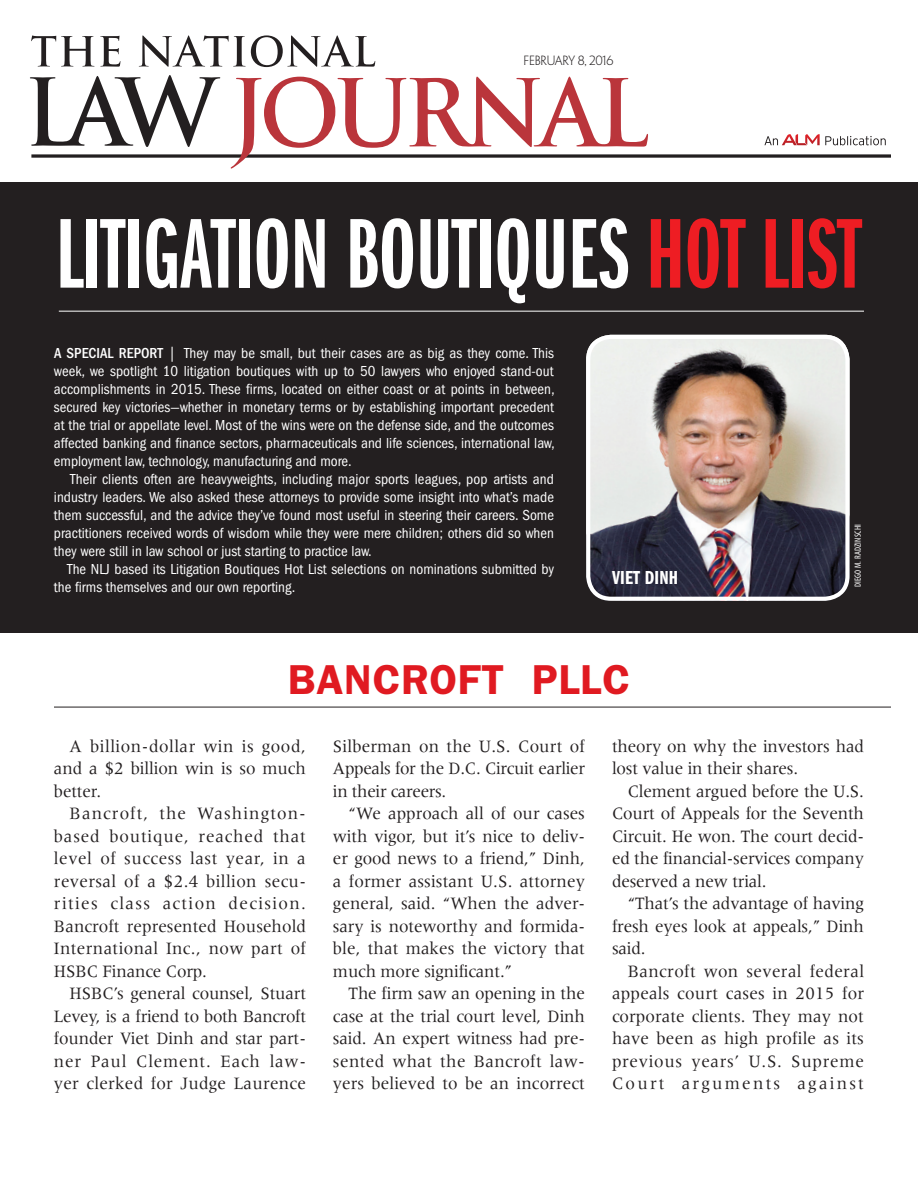
<style>
.page{position:relative;width:918px;height:1188px;background:#fff}
.page>*{position:absolute;margin:0;border:0;box-sizing:border-box;transform-origin:0 0}
.t1{font:102.75px "ITC Franklin Gothic Std Dm X Cp";color:#fff}
.t2{font:600 42px "ITC Franklin Gothic Std";letter-spacing:.02em;color:#e01a21}
.t3{font:19.5px "ITC Franklin Gothic Std Dm Cp";letter-spacing:.01em;color:#fff}
.t4{font:18px/22.5px "Meridien LT Std";letter-spacing:-.005em;color:#231f20;text-align:justify;scale:.95 1}
.t5{font:condensed 15px/18px "ITC Franklin Gothic Std";color:#fff;text-align:justify}
.t6{font:300 12px "Penumbra Flare Std";letter-spacing:-.01em;color:#231f20}
.t7{font:condensed 9px "Myriad Pro";letter-spacing:.02em;color:#fff}
.s1{color:#ee1d23}
.s2{font-weight:500}
</style>
<div class="page">
<svg style="left:31px;top:154px;width:860px;height:4px;background:#4b4748"></svg>
<svg style="left:231px;top:77px;width:417px;height:92px"></svg>
<svg style="left:31px;top:35px;width:344px;height:32px"></svg>
<svg style="left:30px;top:75px;width:190px;height:72px"></svg>
<svg style="left:764px;top:134px;width:122px;height:11px"></svg>
<div style="left:0;top:182px;width:918px;height:451px;background:#231f20"></div>
<hr style="left:59px;top:311px;width:805px;height:1px;background:#fff">
<img style="left:587px;top:335px;width:258px;height:261px">
<div style="left:586px;top:335px;width:264px;height:266px;border:4px solid #fff;border-radius:23px"></div>
<hr style="left:54px;top:707px;width:837px;height:1px;background:#231f20">
<p class="t6" style="left:524px;top:53px;width:91px">FEBRUARY 8, 2016</p>
<h1 class="t1" style="left:56px;top:198px;width:806px">LITIGATION BOUTIQUES <span class="s1">HOT LIST</span></h1>
<p class="t5" style="left:54px;top:344px;width:502px"><span class="s2">A SPECIAL REPORT</span> | They may be small, but their cases are as big as they come. This week, we spotlight 10 litigation boutiques with up to 50 lawyers who enjoyed stand-out accomplishments in 2015. These firms, located on either coast or at points in between, secured key victories—whether in monetary terms or by establishing important precedent at the trial or appellate level. Most of the wins were on the defense side, and the outcomes affected banking and finance sectors, pharmaceuticals and life sciences, international law, employment law, technology, manufacturing and more.</p>
<p class="t5" style="left:54px;top:470px;width:502px;text-indent:16px">Their clients often are heavyweights, including major sports leagues, pop artists and industry leaders. We also asked these attorneys to provide some insight into what’s made them successful, and the advice they’ve found most useful in steering their careers. Some practitioners received words of wisdom while they were mere children; others did so when they were still in law school or just starting to practice law.</p>
<p class="t5" style="left:54px;top:560px;width:502px;text-indent:13px">The NLJ based its Litigation Boutiques Hot List selections on nominations submitted by the firms themselves and our own reporting.</p>
<p class="t3" style="left:612px;top:567px;width:68px">Viet Dinh</p>
<h2 class="t2" style="left:288px;top:655px;width:341px">BANCROFT PLLC</h2>
<p class="t7" style="left:853px;top:587px;width:65px;rotate:-90deg">Diego M. Radzinschi</p>
<p class="t4" style="left:54px;top:734px;width:267px;text-indent:16px">A billion-dollar win is good, and a $2 billion win is so much better.</p>
<p class="t4" style="left:54px;top:802px;width:267px;text-indent:16px">Bancroft, the Washington&shy;based boutique, reached that level of success last year, in a reversal of a $2.4 billion secu&shy;rities class action decision.<br>Bancroft represented Household International Inc., now part of HSBC Finance Corp.</p>
<p class="t4" style="left:54px;top:982px;width:267px;text-indent:16px">HSBC’s general counsel, Stuart Levey, is a friend to both Bancroft founder Viet Dinh and star part&shy;ner Paul Clement. Each law&shy;yer clerked for Judge Laurence</p>
<p class="t4" style="left:333px;top:734px;width:267px">Silberman on the U.S. Court of Appeals for the D.C. Circuit earlier in their careers.</p>
<p class="t4" style="left:333px;top:802px;width:267px;text-indent:16px">“We approach all of our cases with vigor, but it’s nice to deliv&shy;er good news to a friend,” Dinh, a former assistant U.S. attorney general, said. “When the adver&shy;sary is noteworthy and formida&shy;ble, that makes the victory that much more significant.”</p>
<p class="t4" style="left:333px;top:982px;width:267px;text-indent:16px">The firm saw an opening in the case at the trial court level, Dinh said. An expert witness had pre&shy;sented what the Bancroft law&shy;yers believed to be an incorrect</p>
<p class="t4" style="left:612px;top:734px;width:267px">theory on why the investors had lost value in their shares.</p>
<p class="t4" style="left:612px;top:779px;width:267px;text-indent:16px">Clement argued before the U.S.<br>Court of Appeals for the Seventh Circuit. He won. The court decid&shy;ed the financial-services company deserved a new trial.</p>
<p class="t4" style="left:612px;top:892px;width:267px;text-indent:16px">“That’s the advantage of having fresh eyes look at appeals,” Dinh said.</p>
<p class="t4" style="left:612px;top:959px;width:267px;text-indent:16px">Bancroft won several federal appeals court cases in 2015 for corporate clients. They may not have been as high profile as its previous years’ U.S. Supreme Court arguments against</p>
</div>
